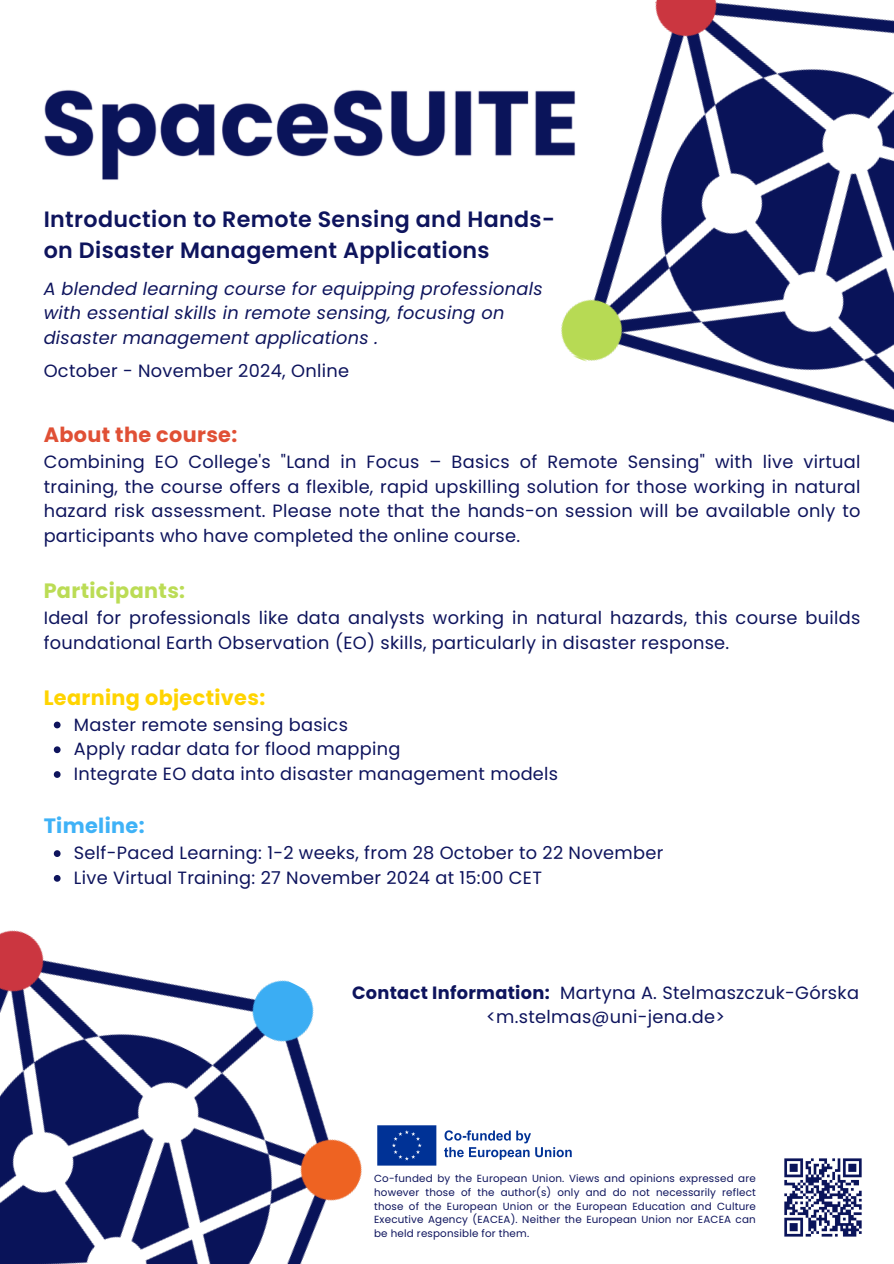
<style>
.page{position:relative;width:894px;height:1264px;background:#fff}
.page>*{position:absolute;margin:0;border:0;box-sizing:border-box;transform-origin:0 0}
.t1{font:600 22.2px/30.3px "Poppins";letter-spacing:.015em;color:#0e145d}
.t2{font:700 20.7px "Poppins";letter-spacing:.015em;color:#ffd400}
.t3{font:700 20.7px "Poppins";letter-spacing:.015em;color:#e05035}
.t4{font:700 20.7px "Poppins";letter-spacing:.015em;color:#bbdc55}
.t5{font:700 20.7px "Poppins";letter-spacing:.015em;color:#3fb2f7}
.t6{font:17.7px/24.8px "Poppins";letter-spacing:.015em;color:#0e145d;text-align:justify}
.t7{font:italic 17.7px/24.8px "Poppins";letter-spacing:.015em;color:#0e145d}
.t8{font:10.35px/13.8px "Poppins";letter-spacing:.015em;color:#0e145d;text-align:justify}
.s1{font-weight:700}
</style>
<div class="page">
<img style="left:0;top:852px;width:362px;height:411px">
<img style="left:784px;top:1158px;width:78px;height:79px">
<img style="left:377px;top:1125px;width:195px;height:41px">
<img style="left:44px;top:90px;width:475px;height:90px">
<img style="left:519px;top:0;width:374px;height:423px">
<svg style="left:54px;top:850px;width:7px;height:7px"></svg>
<svg style="left:54px;top:875px;width:7px;height:6px"></svg>
<svg style="left:54px;top:721px;width:7px;height:7px"></svg>
<svg style="left:54px;top:746px;width:7px;height:7px"></svg>
<svg style="left:54px;top:771px;width:7px;height:7px"></svg>
<h2 class="t1" style="left:44px;top:204px;width:512px">Introduction to Remote Sensing and Hands&shy;on Disaster Management Applications</h2>
<h2 class="t7" style="left:44px;top:276px;width:500px">A blended learning course for equipping professionals with essential skills in remote sensing, focusing on disaster management applications .</h2>
<p class="t6" style="left:44px;top:358px;width:307px">October - November 2024, Online</p>
<h1 class="t3" style="left:44px;top:420px;width:195px">About the course:</h1>
<h1 class="t6" style="left:44px;top:449px;width:818px">Combining EO College's "Land in Focus – Basics of Remote Sensing" with live virtual training, the course offers a flexible, rapid upskilling solution for those working in natural hazard risk assessment. Please note that the hands-on session will be available only to participants who have completed the online course.</h1>
<h1 class="t4" style="left:44px;top:576px;width:143px">Participants:</h1>
<h1 class="t6" style="left:44px;top:605px;width:818px">Ideal for professionals like data analysts working in natural hazards, this course builds foundational Earth Observation (EO) skills, particularly in disaster response.</h1>
<h2 class="t2" style="left:44px;top:683px;width:223px">Learning objectives:</h2>
<p class="t6" style="left:74px;top:712px;width:275px">Master remote sensing basics</p>
<p class="t6" style="left:74px;top:736px;width:328px">Apply radar data for flood mapping</p>
<p class="t6" style="left:74px;top:761px;width:485px">Integrate EO data into disaster management models</p>
<p class="t5" style="left:44px;top:811px;width:102px">Timeline:</p>
<p class="t6" style="left:74px;top:840px;width:591px">Self-Paced Learning: 1-2 weeks, from 28 October to 22 November</p>
<p class="t6" style="left:74px;top:865px;width:469px">Live Virtual Training: 27 November 2024 at 15:00 CET</p>
<p class="t6" style="left:352px;top:980px;width:508px;text-align:center"><span class="s1">Contact Information:</span> Martyna A. Stelmaszczuk-Górska &lt;m.stelmas@uni-jena.de&gt;</p>
<p class="t8" style="left:374px;top:1171px;width:383px">Co-funded by the European Union. Views and opinions expressed are however those of the author(s) only and do not necessarily reflect those of the European Union or the European Education and Culture Executive Agency (EACEA). Neither the European Union nor EACEA can be held responsible for them.</p>
</div>
